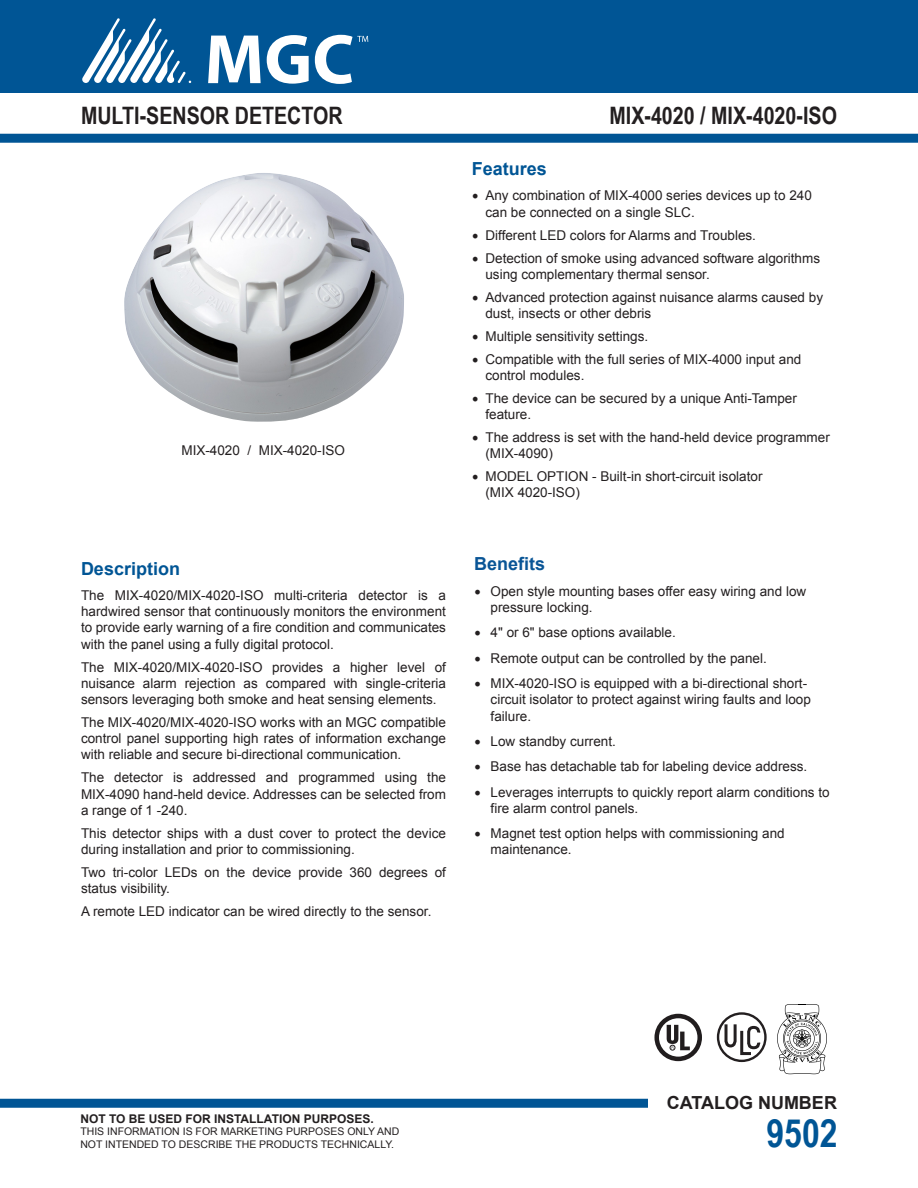
<style>
.page{position:relative;width:918px;height:1188px;background:#fff}
.page>*{position:absolute;margin:0;border:0;box-sizing:border-box;transform-origin:0 0}
.ParaStyle01-Leading{font:700 39px "Arial Narrow";color:#005595}
.ParaStyle02-Leading{font:700 24px "Arial Narrow";color:#231f20}
.ParaStyle01-Leading-2{font:700 18px "Arial";color:#005595}
.ParaStyle01-Leading-3{font:700 18px "Arial";color:#231f20}
.ParaStyle01-Leading-4{font:700 18px "Arial";color:#095596}
.ParaStyle02-Leading-2{font:13.5px/16.2px "Arial";color:#231f20}
.ParaStyle01-Leading-5{font:700 12px "Arial";color:#231f20}
.ParaStyle01-Leading-6{font:10.5px/12.6px "Arial";color:#231f20}
.s1{font-family:"Minion Pro";font-size:18px}
</style>
<div class="page">
<div style="left:0;top:0;width:918px;height:93px;background:#005595"></div>
<svg style="left:82px;top:18px;width:109px;height:65px"></svg>
<svg style="left:208px;top:36px;width:53px;height:47px"></svg>
<svg style="left:267px;top:35px;width:42px;height:49px"></svg>
<svg style="left:315px;top:35px;width:53px;height:49px"></svg>
<div style="left:0;top:134px;width:918px;height:9px;background:#005595"></div>
<div style="left:0;top:1099px;width:648px;height:9px;background:#005595"></div>
<div style="left:654px;top:1014px;width:48px;height:47px;border:5px solid #211d1e;border-radius:50%"></div>
<svg style="left:667px;top:1025px;width:23px;height:25px"></svg>
<div style="left:717px;top:1012px;width:50px;height:50px;border:2px solid #231f20;border-radius:50%"></div>
<svg style="left:723px;top:1021px;width:39px;height:36px"></svg>
<svg style="left:777px;top:1004px;width:50px;height:70px"></svg>
<img style="left:124px;top:173px;width:280px;height:249px">
<p class="ParaStyle02-Leading" style="left:81px;top:97px;width:263px">MULTI-SENSOR DETECTOR</p>
<p class="ParaStyle02-Leading" style="left:609px;top:97px;width:229px">MIX-4020 / MIX-4020-ISO</p>
<p class="ParaStyle02-Leading-2" style="left:181px;top:442px;width:165px">MIX-4020 / MIX-4020-ISO</p>
<p class="ParaStyle01-Leading-2" style="left:81px;top:556px;width:101px">Description</p>
<p class="ParaStyle02-Leading-2" style="left:81px;top:587px;width:367px;text-align:justify">The MIX-4020/MIX-4020-ISO multi-criteria detector is a hardwired sensor that continuously monitors the environment to provide early warning of a fire condition and communicates with the panel using a fully digital protocol.</p>
<p class="ParaStyle02-Leading-2" style="left:81px;top:659px;width:367px;text-align:justify">The MIX-4020/MIX-4020-ISO provides a higher level of nuisance alarm rejection as compared with single-criteria sensors leveraging both smoke and heat sensing elements.</p>
<p class="ParaStyle02-Leading-2" style="left:81px;top:714px;width:367px;text-align:justify">The MIX-4020/MIX-4020-ISO works with an MGC compatible control panel supporting high rates of information exchange with reliable and secure bi-directional communication.</p>
<p class="ParaStyle02-Leading-2" style="left:81px;top:770px;width:367px;text-align:justify">The detector is addressed and programmed using the MIX-4090 hand-held device. Addresses can be selected from a range of 1 -240.</p>
<p class="ParaStyle02-Leading-2" style="left:81px;top:825px;width:366px">This detector ships with a dust cover to protect the device during installation and prior to commissioning.</p>
<p class="ParaStyle02-Leading-2" style="left:81px;top:864px;width:367px">Two tri-color LEDs on the device provide 360 degrees of status visibility.</p>
<p class="ParaStyle02-Leading-2" style="left:81px;top:903px;width:352px">A remote LED indicator can be wired directly to the sensor.</p>
<p class="ParaStyle01-Leading-2" style="left:472px;top:157px;width:77px">Features</p>
<p class="ParaStyle02-Leading-2" style="left:485px;top:188px;width:328px;text-indent:-14px"><span class="s1">•</span> Any combination of MIX-4000 series devices up to 240 can be connected on a single SLC.</p>
<p class="ParaStyle02-Leading-2" style="left:472px;top:227px;width:286px"><span class="s1">•</span> Different LED colors for Alarms and Troubles.</p>
<p class="ParaStyle02-Leading-2" style="left:485px;top:250px;width:336px;text-indent:-14px"><span class="s1">•</span> Detection of smoke using advanced software algorithms using complementary thermal sensor.</p>
<p class="ParaStyle02-Leading-2" style="left:485px;top:289px;width:339px;text-indent:-14px"><span class="s1">•</span> Advanced protection against nuisance alarms caused by dust, insects or other debris</p>
<p class="ParaStyle02-Leading-2" style="left:472px;top:328px;width:178px"><span class="s1">•</span> Multiple sensitivity settings.</p>
<p class="ParaStyle02-Leading-2" style="left:485px;top:351px;width:317px;text-indent:-14px"><span class="s1">•</span> Compatible with the full series of MIX-4000 input and control modules.</p>
<p class="ParaStyle02-Leading-2" style="left:485px;top:390px;width:313px;text-indent:-14px"><span class="s1">•</span> The device can be secured by a unique Anti-Tamper feature.</p>
<p class="ParaStyle02-Leading-2" style="left:485px;top:429px;width:346px;text-indent:-14px"><span class="s1">•</span> The address is set with the hand-held device programmer (MIX-4090)</p>
<p class="ParaStyle02-Leading-2" style="left:485px;top:469px;width:279px;text-indent:-14px"><span class="s1">•</span> MODEL OPTION - Built-in short-circuit isolator (MIX 4020-ISO)</p>
<p class="ParaStyle01-Leading-4" style="left:474px;top:552px;width:73px">Benefits</p>
<p class="ParaStyle02-Leading-2" style="left:491px;top:583px;width:317px;text-indent:-16px"><span class="s1">•</span> Open style mounting bases offer easy wiring and low pressure locking.</p>
<p class="ParaStyle02-Leading-2" style="left:474px;top:625px;width:203px"><span class="s1">•</span> 4" or 6" base options available.</p>
<p class="ParaStyle02-Leading-2" style="left:474px;top:650px;width:294px"><span class="s1">•</span> Remote output can be controlled by the panel.</p>
<p class="ParaStyle02-Leading-2" style="left:491px;top:675px;width:322px;text-indent:-16px"><span class="s1">•</span> MIX-4020-ISO is equipped with a bi-directional short&shy;circuit isolator to protect against wiring faults and loop failure.</p>
<p class="ParaStyle02-Leading-2" style="left:474px;top:733px;width:143px"><span class="s1">•</span> Low standby current.</p>
<p class="ParaStyle02-Leading-2" style="left:474px;top:759px;width:335px"><span class="s1">•</span> Base has detachable tab for labeling device address.</p>
<p class="ParaStyle02-Leading-2" style="left:491px;top:784px;width:341px;text-indent:-16px"><span class="s1">•</span> Leverages interrupts to quickly report alarm conditions to fire alarm control panels.</p>
<p class="ParaStyle02-Leading-2" style="left:491px;top:826px;width:296px;text-indent:-16px"><span class="s1">•</span> Magnet test option helps with commissioning and maintenance.</p>
<p class="ParaStyle01-Leading-3" style="left:667px;top:1091px;width:172px">CATALOG NUMBER</p>
<p class="ParaStyle01-Leading-5" style="left:80px;top:1110px;width:295px">NOT TO BE USED FOR INSTALLATION PURPOSES.</p>
<p class="ParaStyle01-Leading-6" style="left:80px;top:1125px;width:321px">THIS INFORMATION IS FOR MARKETING PURPOSES ONLY AND<br>NOT INTENDED TO DESCRIBE THE PRODUCTS TECHNICALLY.</p>
<p class="ParaStyle01-Leading" style="left:767px;top:1104px;width:73px">9502</p>
</div>
